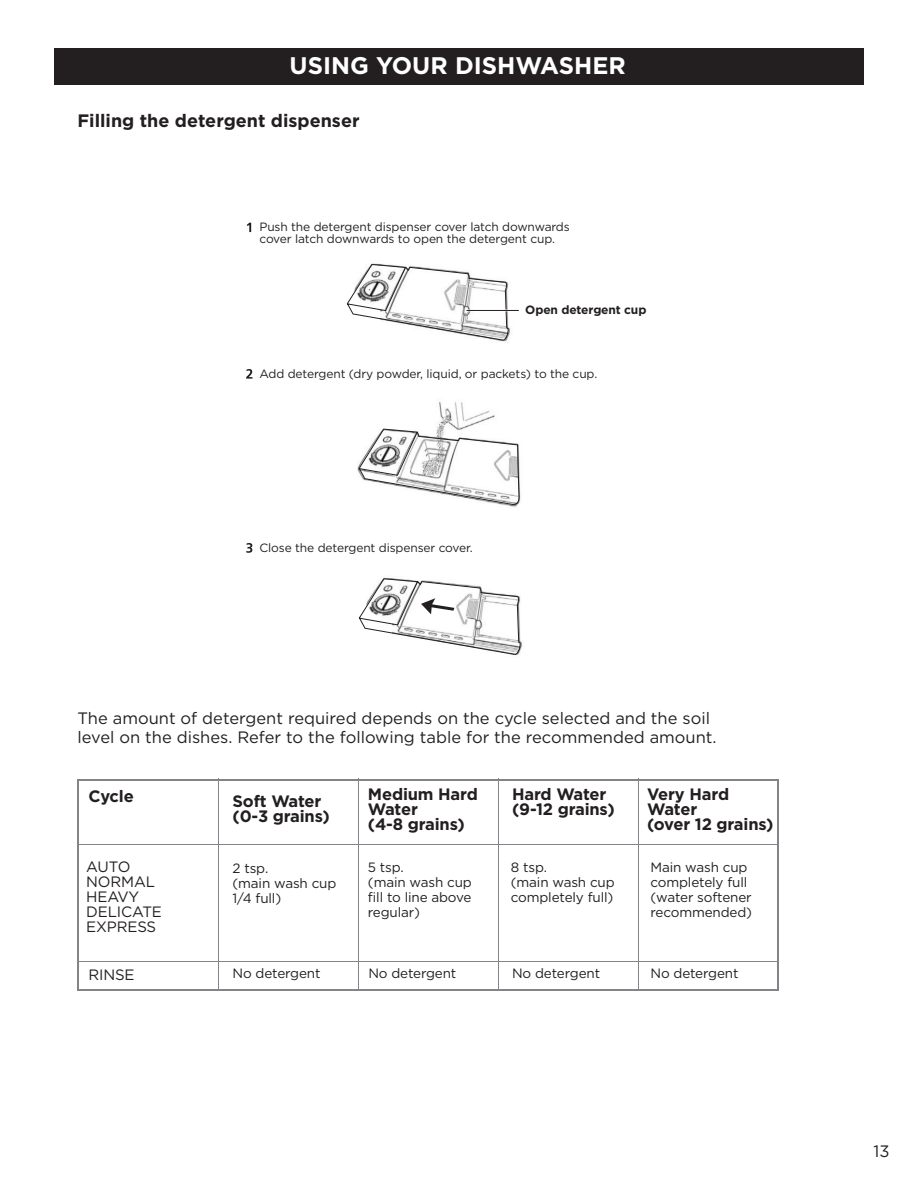
<style>
.page{position:relative;width:918px;height:1188px;background:#fff}
.page>*{position:absolute;margin:0;border:0;box-sizing:border-box;transform-origin:0 0}
.t1{font:700 24px "Gotham";color:#fff}
.t2{font:700 18px "Gotham";color:#231f20}
.t3{font:16.5px "Gotham";color:#231f20}
.t4{font:700 16.5px/15px "Gotham";letter-spacing:-.01em;color:#231f20}
.t5{font:15px/15px "Gotham";letter-spacing:-.01em;color:#231f20}
.t6{font:13.5px/15px "Gotham";letter-spacing:-.01em;color:#231f20}
.t7{font:12px/12px "Gotham";letter-spacing:-.01em;color:#231f20}
.t8{font:700 12px "Gotham";letter-spacing:-.01em;color:#231f20}
</style>
<div class="page">
<div style="left:54px;top:48px;width:810px;height:36px;background:#231f20"></div>
<svg style="left:346px;top:264px;width:163px;height:77px"></svg>
<hr style="left:467px;top:310px;width:52px;height:1px;background:#231f20">
<img style="left:357px;top:401px;width:164px;height:106px">
<svg style="left:358px;top:428px;width:162px;height:78px"></svg>
<svg style="left:359px;top:578px;width:162px;height:78px"></svg>
<svg style="left:247px;top:223px;width:4px;height:9px"></svg>
<svg style="left:246px;top:369px;width:7px;height:10px"></svg>
<svg style="left:246px;top:543px;width:6px;height:10px"></svg>
<hr style="left:78px;top:781px;width:1px;height:208px;background:#828487">
<hr style="left:218px;top:779px;width:1px;height:212px;background:#828487">
<hr style="left:358px;top:779px;width:1px;height:212px;background:#828487">
<hr style="left:498px;top:779px;width:1px;height:212px;background:#828487">
<hr style="left:638px;top:779px;width:1px;height:212px;background:#828487">
<hr style="left:777px;top:781px;width:2px;height:208px;background:#828487">
<hr style="left:78px;top:779px;width:701px;height:2px;background:#828487">
<hr style="left:78px;top:844px;width:701px;height:1px;background:#828487">
<hr style="left:78px;top:961px;width:701px;height:1px;background:#828487">
<hr style="left:78px;top:989px;width:701px;height:2px;background:#828487">
<p class="t1" style="left:290px;top:49px;width:338px">USING YOUR DISHWASHER</p>
<p class="t2" style="left:78px;top:108px;width:284px">Filling the detergent dispenser</p>
<p class="t7" style="left:259px;top:221px;width:312px">Push the detergent dispenser cover latch downwards cover latch downwards to open the detergent cup.</p>
<p class="t8" style="left:525px;top:302px;width:123px">Open detergent cup</p>
<p class="t7" style="left:259px;top:368px;width:339px">Add detergent (dry powder, liquid, or packets) to the cup.</p>
<p class="t7" style="left:259px;top:541px;width:215px">Close the detergent dispenser cover.</p>
<p class="t3" style="left:78px;top:707px;width:634px">The amount of detergent required depends on the cycle selected and the soil</p>
<p class="t3" style="left:78px;top:727px;width:641px">level on the dishes. Refer to the following table for the recommended amount.</p>
<p class="t4" style="left:89px;top:788px;width:47px">Cycle</p>
<p class="t4" style="left:233px;top:794px;width:99px">Soft Water (0-3 grains)</p>
<p class="t4" style="left:368px;top:787px;width:111px">Medium Hard<br>Water<br>(4-8 grains)</p>
<p class="t4" style="left:512px;top:787px;width:104px">Hard Water (9-12 grains)</p>
<p class="t4" style="left:647px;top:787px;width:128px">Very Hard<br>Water<br>(over 12 grains)</p>
<p class="t5" style="left:86px;top:859px;width:77px">AUTO<br>NORMAL<br>HEAVY<br>DELICATE<br>EXPRESS</p>
<p class="t6" style="left:233px;top:860px;width:105px">2 tsp.<br>(main wash cup<br>1/4 full)</p>
<p class="t5" style="left:89px;top:967px;width:48px">RINSE</p>
<p class="t6" style="left:233px;top:966px;width:90px">No detergent</p>
<p class="t6" style="left:368px;top:859px;width:105px">5 tsp.<br>(main wash cup fill to line above regular)</p>
<p class="t6" style="left:511px;top:859px;width:105px">8 tsp.<br>(main wash cup completely full)</p>
<p class="t6" style="left:650px;top:859px;width:103px">Main wash cup completely full (water softener recommended)</p>
<p class="t6" style="left:368px;top:966px;width:90px">No detergent</p>
<p class="t6" style="left:512px;top:966px;width:90px">No detergent</p>
<p class="t6" style="left:650px;top:966px;width:90px">No detergent</p>
<p class="t3" style="left:873px;top:1141px;width:18px">13</p>
</div>
